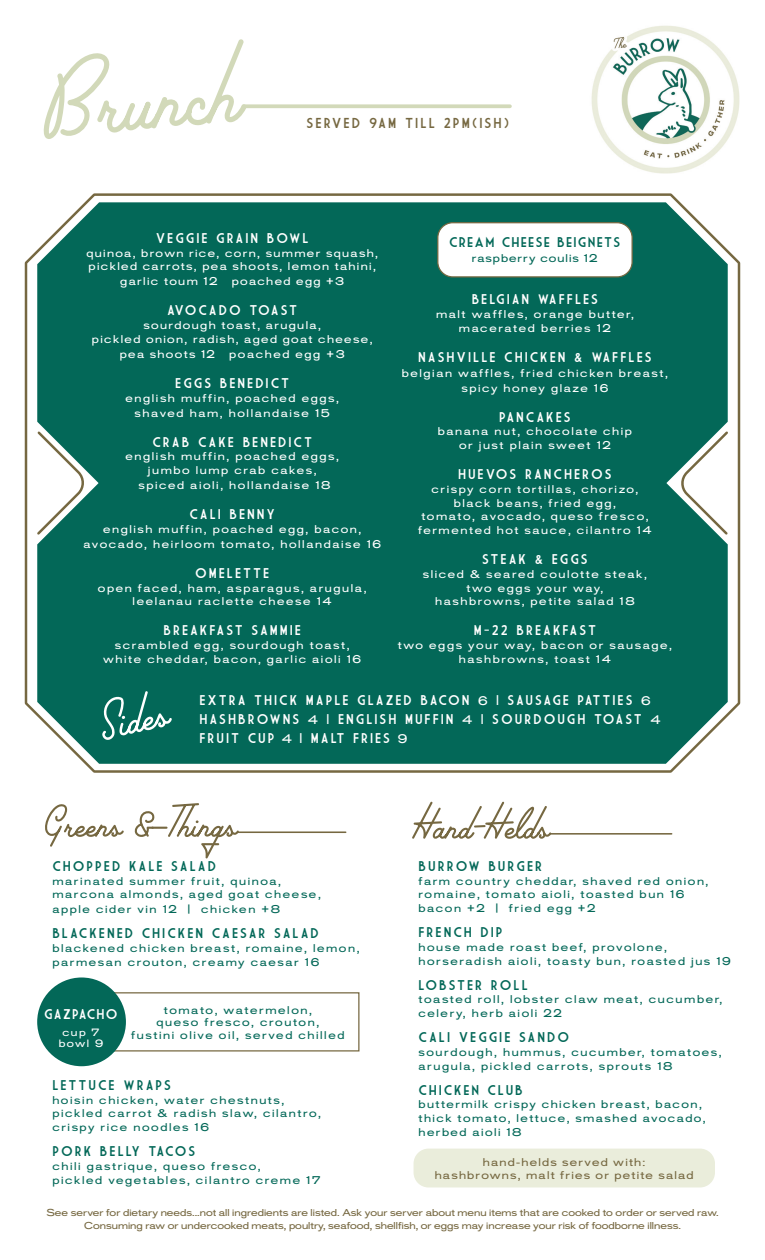
<style>
.page{position:relative;width:765px;height:1260px;background:#fff}
.page>*{position:absolute;margin:0;border:0;box-sizing:border-box;transform-origin:0 0}
.t1{font:14px "Market Deco";letter-spacing:.14em;color:#766841}
.t2{font:13.75px/18.8px "Market Deco";letter-spacing:.14em;color:#fff}
.t3{font:13.75px "Market Deco";letter-spacing:.14em;color:#036858}
.t4{font:13.75px "Market Deco";letter-spacing:.09em;color:#036858}
.t5{font:13.75px "Market Deco";letter-spacing:.09em;color:#fff}
.t6{font:11.25px/13.8px "Standard CT Regular Extd";letter-spacing:.14em;color:#036858}
.t7{font:11.25px/13.8px "Standard CT Regular Extd";letter-spacing:.14em;color:#fff;text-align:center}
.t8{font:11.25px/13.8px "Standard CT Regular Extd";letter-spacing:.12em;color:#fff}
.t9{font:11.25px "Standard CT Regular Extd";letter-spacing:.11em;color:#766841}
.t10{font:11.25px "Standard CT Regular Extd";letter-spacing:.09em;color:#036858}
.t11{font:10.62px/11.2px "Standard CT Regular Extd";letter-spacing:.14em;color:#fff;text-align:center}
.t12{font:10px/12.5px "Standard CT Regular Extd";color:#766841;text-align:center}
.s1{font-family:"Standard CT Regular Extd";font-size:12.5px}
</style>
<div class="page">
<img style="left:591px;top:25px;width:149px;height:149px">
<svg style="left:43px;top:39px;width:204px;height:100px"></svg>
<svg style="left:244px;top:104px;width:266px;height:4px"></svg>
<svg style="left:24px;top:193px;width:717px;height:580px"></svg>
<div style="left:37px;top:484px;width:691px;height:280px;background:#036858"></div>
<svg style="left:102px;top:691px;width:70px;height:49px;background:#318376"></svg>
<div style="left:37px;top:202px;width:691px;height:282px;background:#036858"></div>
<div style="left:438px;top:223px;width:194px;height:54px;background:#fff;border-radius:15px"></div>
<div style="left:437px;top:222px;width:196px;height:56px;border:1px solid #766841;border-radius:15px"></div>
<svg style="left:35px;top:429px;width:53px;height:108px"></svg>
<svg style="left:677px;top:429px;width:53px;height:108px"></svg>
<svg style="left:412px;top:802px;width:139px;height:37px"></svg>
<hr style="left:551px;top:833px;width:121px;height:2px;background:#766841">
<hr style="left:238px;top:831px;width:108px;height:2px;background:#766841">
<svg style="left:45px;top:803px;width:194px;height:55px"></svg>
<div style="left:414px;top:1149px;width:301px;height:38px;background:#eaeddb;border-radius:15px"></div>
<div style="left:111px;top:992px;width:248px;height:60px;border:1px solid #766841"></div>
<div style="left:37px;top:978px;width:89px;height:88px;background:#036858;border-radius:50%"></div>
<p class="t1" style="left:306px;top:116px;width:204px">SERVED 9AM TILL 2PM(ISH)</p>
<p class="t2" style="left:156px;top:228px;width:154px">VEGGIE GRAIN BOWL</p>
<p class="t8" style="left:86px;top:246px;width:293px">quinoa, brown rice, corn, summer squash, pickled carrots, pea shoots, lemon tahini,</p>
<p class="t8" style="left:120px;top:275px;width:99px">garlic toum 12</p>
<p class="t8" style="left:232px;top:275px;width:114px">poached egg +3</p>
<p class="t2" style="left:167px;top:301px;width:132px">AVOCADO TOAST</p>
<p class="t8" style="left:92px;top:319px;width:282px;text-align:center">sourdough toast, arugula,<br>pickled onion, radish, aged goat cheese,</p>
<p class="t8" style="left:120px;top:347px;width:97px">pea shoots 12</p>
<p class="t7" style="left:229px;top:347px;width:117px">poached egg +3</p>
<p class="t2" style="left:175px;top:373px;width:115px">EGGS BENEDICT</p>
<p class="t7" style="left:126px;top:391px;width:215px">english muffin, poached eggs,</p>
<p class="t7" style="left:135px;top:406px;width:197px">shaved ham, hollandaise 15</p>
<p class="t2" style="left:152px;top:432px;width:161px">CRAB CAKE BENEDICT</p>
<p class="t7" style="left:126px;top:450px;width:215px">english muffin, poached eggs,</p>
<p class="t7" style="left:148px;top:464px;width:170px">jumbo lump crab cakes,</p>
<p class="t7" style="left:138px;top:479px;width:194px">spiced aioli, hollandaise 18</p>
<p class="t2" style="left:189px;top:505px;width:87px">CALI BENNY</p>
<p class="t7" style="left:83px;top:522px;width:299px;line-height:15px">english muffin, poached egg, bacon, avocado, heirloom tomato, hollandaise 16</p>
<p class="t2" style="left:195px;top:563px;width:76px">OMELETTE</p>
<p class="t7" style="left:98px;top:581px;width:270px">open faced, ham, asparagus, arugula, leelanau raclette cheese 14</p>
<p class="t2" style="left:163px;top:621px;width:139px">BREAKFAST SAMMIE</p>
<p class="t7" style="left:115px;top:639px;width:237px">scrambled egg, sourdough toast,</p>
<p class="t7" style="left:103px;top:652px;width:259px">white cheddar, bacon, garlic aioli 16</p>
<p class="t4" style="left:449px;top:235px;width:173px">CREAM CHEESE BEIGNETS</p>
<p class="t10" style="left:472px;top:252px;width:127px">raspberry coulis 12</p>
<p class="t2" style="left:472px;top:290px;width:128px">BELGIAN WAFFLES</p>
<p class="t7" style="left:436px;top:307px;width:199px">malt waffles, orange butter, macerated berries 12</p>
<p class="t2" style="left:418px;top:347px;width:235px">NASHVILLE CHICKEN &amp; WAFFLES</p>
<p class="t7" style="left:402px;top:365px;width:268px;line-height:15px">belgian waffles, fried chicken breast, spicy honey glaze 16</p>
<p class="t2" style="left:499px;top:407px;width:73px">PANCAKES</p>
<p class="t7" style="left:438px;top:425px;width:196px">banana nut, chocolate chip or just plain sweet 12</p>
<p class="t2" style="left:458px;top:465px;width:155px">HUEVOS RANCHEROS</p>
<p class="t7" style="left:418px;top:482px;width:235px">crispy corn tortillas, chorizo, black beans, fried egg,<br>tomato, avocado, queso fresco, fermented hot sauce, cilantro 14</p>
<p class="t2" style="left:482px;top:550px;width:107px">STEAK &amp; EGGS</p>
<p class="t7" style="left:423px;top:567px;width:226px">sliced &amp; seared coulotte steak,</p>
<p class="t7" style="left:466px;top:581px;width:139px">two eggs your way,</p>
<p class="t7" style="left:435px;top:595px;width:201px">hashbrowns, petite salad 18</p>
<p class="t2" style="left:474px;top:621px;width:124px">M-22 BREAKFAST</p>
<p class="t7" style="left:398px;top:639px;width:276px">two eggs your way, bacon or sausage, hashbrowns, toast 14</p>
<p class="t2" style="left:199px;top:691px;width:463px">EXTRA THICK MAPLE GLAZED BACON <span class="s1">6</span> | SAUSAGE PATTIES <span class="s1">6<br></span>HASHBROWNS <span class="s1">4</span> | ENGLISH MUFFIN <span class="s1">4</span> | SOURDOUGH TOAST <span class="s1">4<br></span>FRUIT CUP <span class="s1">4</span> | MALT FRIES <span class="s1">9</span></p>
<p class="t3" style="left:52px;top:858px;width:165px">CHOPPED KALE SALAD</p>
<p class="t6" style="left:52px;top:874px;width:270px">marinated summer fruit, quinoa, marcona almonds, aged goat cheese,</p>
<p class="t6" style="left:52px;top:903px;width:229px">apple cider vin 12 | chicken +8</p>
<p class="t3" style="left:52px;top:926px;width:268px">BLACKENED CHICKEN CAESAR SALAD</p>
<p class="t6" style="left:52px;top:941px;width:309px">blackened chicken breast, romaine, lemon,</p>
<p class="t6" style="left:52px;top:955px;width:268px">parmesan crouton, creamy caesar 16</p>
<p class="t5" style="left:44px;top:1007px;width:75px">GAZPACHO</p>
<p class="t11" style="left:59px;top:1027px;width:46px">cup 7 bowl 9</p>
<p class="t6" style="left:131px;top:1004px;width:215px;line-height:12.5px;text-align:center">tomato, watermelon,<br>queso fresco, crouton,<br>fustini olive oil, served chilled</p>
<p class="t3" style="left:52px;top:1077px;width:120px">LETTUCE WRAPS</p>
<p class="t6" style="left:52px;top:1093px;width:270px">hoisin chicken, water chestnuts, pickled carrot &amp; radish slaw, cilantro,</p>
<p class="t6" style="left:52px;top:1121px;width:158px">crispy rice noodles 16</p>
<p class="t3" style="left:52px;top:1144px;width:145px">PORK BELLY TACOS</p>
<p class="t6" style="left:52px;top:1159px;width:270px">chili gastrique, queso fresco,<br>pickled vegetables, cilantro creme 17</p>
<p class="t3" style="left:419px;top:858px;width:125px">BURROW BURGER</p>
<p class="t6" style="left:419px;top:874px;width:291px">farm country cheddar, shaved red onion,</p>
<p class="t6" style="left:419px;top:888px;width:267px">romaine, tomato aioli, toasted bun 16</p>
<p class="t6" style="left:419px;top:901px;width:179px">bacon +2 | fried egg +2</p>
<p class="t3" style="left:419px;top:925px;width:86px">FRENCH DIP</p>
<p class="t6" style="left:419px;top:940px;width:250px">house made roast beef, provolone,</p>
<p class="t6" style="left:419px;top:954px;width:314px">horseradish aioli, toasty bun, roasted jus 19</p>
<p class="t3" style="left:419px;top:977px;width:111px">LOBSTER ROLL</p>
<p class="t6" style="left:419px;top:993px;width:305px">toasted roll, lobster claw meat, cucumber, celery, herb aioli 22</p>
<p class="t3" style="left:419px;top:1030px;width:152px">CALI VEGGIE SANDO</p>
<p class="t6" style="left:419px;top:1045px;width:305px">sourdough, hummus, cucumber, tomatoes, arugula, pickled carrots, sprouts 18</p>
<p class="t3" style="left:419px;top:1082px;width:106px">CHICKEN CLUB</p>
<p class="t6" style="left:419px;top:1098px;width:289px">buttermilk crispy chicken breast, bacon, thick tomato, lettuce, smashed avocado, herbed aioli 18</p>
<p class="t9" style="left:483px;top:1156px;width:164px">hand-helds served with:</p>
<p class="t9" style="left:435px;top:1168px;width:260px">hashbrowns, malt fries or petite salad</p>
<p class="t12" style="left:46px;top:1207px;width:674px">See server for dietary needs...not all ingredients are listed. Ask your server about menu items that are cooked to order or served raw.<br>Consuming raw or undercooked meats, poultry, seafood, shellfish, or eggs may increase your risk of foodborne illness.</p>
</div>
